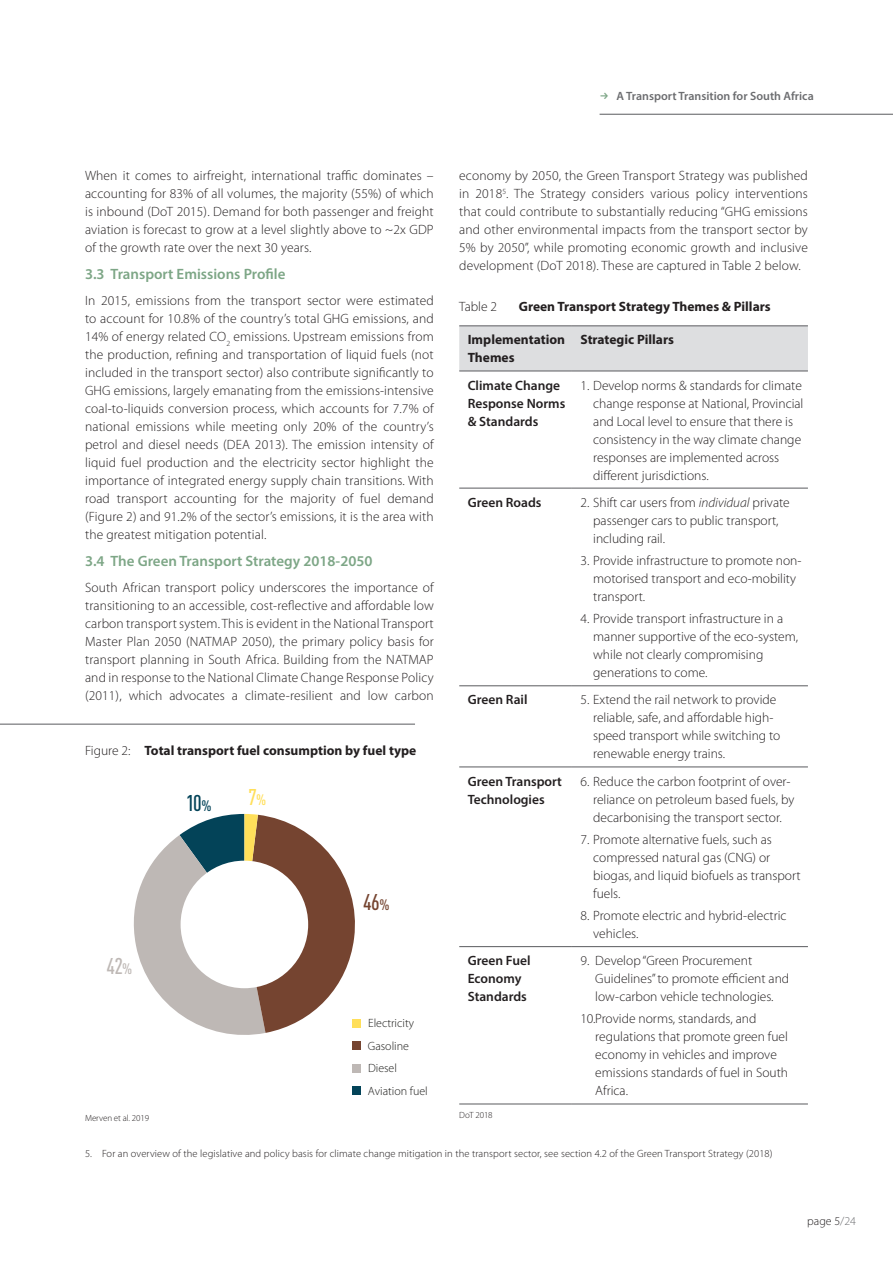
<style>
.page{position:relative;width:893px;height:1263px;background:#fff}
.page>*{position:absolute;margin:0;border:0;box-sizing:border-box;transform-origin:0 0}
.t1{font:500 condensed 22.5px "DIN Pro";color:#034358}
.t2{font:500 condensed 22.5px "DIN Pro";color:#754430}
.t3{font:500 condensed 22.5px "DIN Pro";color:#beb8b5}
.t4{font:500 condensed 22.5px "DIN Pro";color:#ffdf5a}
.HEADING{font:600 15px "Myriad Pro";color:#7da686}
.COPY{font:300 13.5px/18px "Myriad Pro";letter-spacing:.01em;color:#231f20;text-align:justify}
.TABLE_COPY{font:300 13.5px/18px "Myriad Pro";color:#231f20}
.TABLE_COPY-2{font:600 13.5px/18px "Myriad Pro";color:#231f20}
.FIGURE___TABLE_TITLE{font:700 13.5px "Myriad Pro";color:#231f20}
.TABLE_COPY-3{font:700 13.5px/18px "Myriad Pro";color:#231f20}
.FIGURE___TABLE_TITLE-2{font:300 13.5px "Myriad Pro";color:#231f20}
.t5{font:300 12px "Myriad Pro";color:#1d1d1b}
.t6{font:600 12px "Myriad Pro";color:#6c6d70}
.t7{font:300 12px "Myriad Pro";color:#231f20}
.FOOTNOTE{font:300 10.5px "Myriad Pro";letter-spacing:.01em;color:#231f20}
.FIGURE_SOURCE{font:300 9px "Myriad Pro";letter-spacing:-.01em;color:#231f20}
.s1{font-weight:300}
.s2{font-size:15px}
.s3{font-style:italic}
.s4{color:#6c6d70}
</style>
<div class="page">
<hr style="left:600px;top:114px;width:293px;height:1px;background:#6c6d70">
<div style="left:459px;top:326px;width:349px;height:44px;background:#dddee0"></div>
<svg style="left:459px;top:371px;width:349px;height:577px"></svg>
<hr style="left:572px;top:685px;width:236px;height:1px;background:#6c6d70">
<hr style="left:459px;top:488px;width:113px;height:1px;background:#6c6d70">
<hr style="left:572px;top:488px;width:236px;height:1px;background:#6c6d70">
<hr style="left:459px;top:766px;width:113px;height:1px;background:#6c6d70">
<hr style="left:459px;top:946px;width:113px;height:1px;background:#6c6d70">
<hr style="left:572px;top:766px;width:236px;height:1px;background:#6c6d70">
<hr style="left:572px;top:946px;width:236px;height:1px;background:#6c6d70">
<hr style="left:572px;top:1103px;width:236px;height:1px;background:#6c6d70">
<hr style="left:459px;top:325px;width:113px;height:1px;background:#6c6d70">
<hr style="left:572px;top:325px;width:236px;height:1px;background:#6c6d70">
<hr style="left:572px;top:370px;width:236px;height:1px;background:#6c6d70">
<hr style="left:459px;top:370px;width:113px;height:1px;background:#6c6d70">
<hr style="left:459px;top:685px;width:113px;height:1px;background:#6c6d70">
<hr style="left:459px;top:1103px;width:113px;height:1px;background:#6c6d70">
<hr style="left:0;top:723px;width:415px;height:2px;background:#6c6d70">
<svg style="left:133px;top:814px;width:228px;height:221px"></svg>
<div style="left:352px;top:1019px;width:9px;height:8px;background:#ffdf5a"></div>
<div style="left:352px;top:1041px;width:9px;height:8px;background:#754430"></div>
<div style="left:352px;top:1064px;width:9px;height:8px;background:#beb8b5"></div>
<div style="left:352px;top:1086px;width:9px;height:9px;background:#034358"></div>
<div style="left:181px;top:861px;width:127px;height:127px;background:#fff;border-radius:50%"></div>
<p class="t6" style="left:617px;top:88px;width:199px">A Transport Transition for South Africa</p>
<p class="COPY" style="left:85px;top:167px;width:350px">When it comes to airfreight, international traffic dominates – accounting for 83% of all volumes, the majority (55%) of which is inbound (DoT 2015). Demand for both passenger and freight aviation is forecast to grow at a level slightly above to ~2x GDP of the growth rate over the next 30 years.</p>
<p class="HEADING" style="left:85px;top:264px;width:202px">3.3 Transport Emissions Profile</p>
<p class="COPY" style="left:85px;top:292px;width:350px">In 2015, emissions from the transport sector were estimated to account for 10.8% of the country’s total GHG emissions, and 14% of energy related CO<sub>2</sub> emissions. Upstream emissions from the production, refining and transportation of liquid fuels (not included in the transport sector) also contribute significantly to GHG emissions, largely emanating from the emissions-intensive coal-to-liquids conversion process, which accounts for 7.7% of national emissions while meeting only 20% of the country’s petrol and diesel needs (DEA 2013). The emission intensity of liquid fuel production and the electricity sector highlight the importance of integrated energy supply chain transitions. With road transport accounting for the majority of fuel demand (Figure 2) and 91.2% of the sector’s emissions, it is the area with the greatest mitigation potential.</p>
<p class="HEADING" style="left:85px;top:551px;width:289px">3.4 The Green Transport Strategy 2018-2050</p>
<p class="COPY" style="left:85px;top:579px;width:350px">South African transport policy underscores the importance of transitioning to an accessible, cost-reflective and affordable low carbon transport system. This is evident in the National Transport Master Plan 2050 (NATMAP 2050), the primary policy basis for transport planning in South Africa. Building from the NATMAP and in response to the National Climate Change Response Policy (2011), which advocates a climate-resilient and low carbon</p>
<p class="FIGURE___TABLE_TITLE" style="left:85px;top:742px;width:333px"><span class="s1">Figure 2:</span> Total transport fuel consumption by fuel type</p>
<p class="t1" style="left:186px;top:786px;width:27px">10<span class="s2">%</span></p>
<p class="t4" style="left:248px;top:781px;width:19px">7<span class="s2">%</span></p>
<p class="t3" style="left:106px;top:949px;width:28px">42<span class="s2">%</span></p>
<p class="FIGURE_SOURCE" style="left:85px;top:1113px;width:66px">Merven et al. 2019</p>
<p class="t2" style="left:363px;top:885px;width:28px">46<span class="s2">%</span></p>
<p class="t5" style="left:368px;top:1017px;width:47px">Electricity</p>
<p class="t5" style="left:368px;top:1039px;width:43px">Gasoline</p>
<p class="t5" style="left:368px;top:1062px;width:30px">Diesel</p>
<p class="t5" style="left:368px;top:1084px;width:61px">Aviation fuel</p>
<p class="COPY" style="left:459px;top:167px;width:350px">economy by 2050, the Green Transport Strategy was published in 2018<sup>5</sup>. The Strategy considers various policy interventions that could contribute to substantially reducing “GHG emissions and other environmental impacts from the transport sector by 5% by 2050”, while promoting economic growth and inclusive development (DoT 2018). These are captured in Table 2 below.</p>
<p class="FIGURE___TABLE_TITLE-2" style="left:459px;top:299px;width:39px">Table 2</p>
<p class="FIGURE___TABLE_TITLE" style="left:519px;top:297px;width:253px">Green Transport Strategy Themes &amp; Pillars</p>
<p class="TABLE_COPY-3" style="left:468px;top:330px;width:99px">Implementation<br>Themes</p>
<p class="TABLE_COPY-3" style="left:580px;top:330px;width:95px">Strategic Pillars</p>
<p class="TABLE_COPY-2" style="left:468px;top:376px;width:99px">Climate Change<br>Response Norms &amp; Standards</p>
<p class="TABLE_COPY" style="left:593px;top:376px;width:212px;text-indent:-13px">1. Develop norms &amp; standards for climate change response at National, Provincial and Local level to ensure that there is consistency in the way climate change responses are implemented across different jurisdictions.</p>
<p class="TABLE_COPY-2" style="left:468px;top:493px;width:75px">Green Roads</p>
<p class="TABLE_COPY" style="left:593px;top:493px;width:198px;text-indent:-13px">2. Shift car users from <span class="s3">individual</span> private passenger cars to public transport, including rail.</p>
<p class="TABLE_COPY" style="left:593px;top:552px;width:210px;text-indent:-13px">3. Provide infrastructure to promote non&shy;motorised transport and eco-mobility transport.</p>
<p class="TABLE_COPY" style="left:593px;top:610px;width:206px;text-indent:-13px">4. Provide transport infrastructure in a manner supportive of the eco-system, while not clearly compromising generations to come.</p>
<p class="TABLE_COPY-2" style="left:468px;top:690px;width:61px">Green Rail</p>
<p class="TABLE_COPY" style="left:593px;top:691px;width:189px;text-indent:-13px">5. Extend the rail network to provide reliable, safe, and affordable high&shy;speed transport while switching to renewable energy trains.</p>
<p class="TABLE_COPY-2" style="left:468px;top:772px;width:96px">Green Transport<br>Technologies</p>
<p class="TABLE_COPY" style="left:593px;top:772px;width:203px;text-indent:-13px">6. Reduce the carbon footprint of over&shy;reliance on petroleum based fuels, by decarbonising the transport sector.</p>
<p class="TABLE_COPY" style="left:593px;top:830px;width:209px;text-indent:-13px">7. Promote alternative fuels, such as compressed natural gas (CNG) or biogas, and liquid biofuels as transport fuels.</p>
<p class="TABLE_COPY" style="left:593px;top:907px;width:195px;text-indent:-13px">8. Promote electric and hybrid-electric vehicles.</p>
<p class="TABLE_COPY-2" style="left:468px;top:951px;width:64px">Green Fuel<br>Economy<br>Standards</p>
<p class="TABLE_COPY" style="left:595px;top:952px;width:195px;text-indent:-15px">9. Develop “Green Procurement<br>Guidelines” to promote efficient and low-carbon vehicle technologies.</p>
<p class="TABLE_COPY" style="left:595px;top:1010px;width:194px;text-indent:-15px">10.Provide norms, standards, and regulations that promote green fuel economy in vehicles and improve emissions standards of fuel in South<br>Africa.</p>
<p class="FIGURE_SOURCE" style="left:459px;top:1110px;width:35px">DoT 2018</p>
<p class="FOOTNOTE" style="left:85px;top:1147px;width:689px">5. For an overview of the legislative and policy basis for climate change mitigation in the transport sector, see section 4.2 of the Green Transport Strategy (2018)</p>
<p class="t7" style="left:807px;top:1214px;width:50px">page 5<span class="s4">/24</span></p>
</div>
